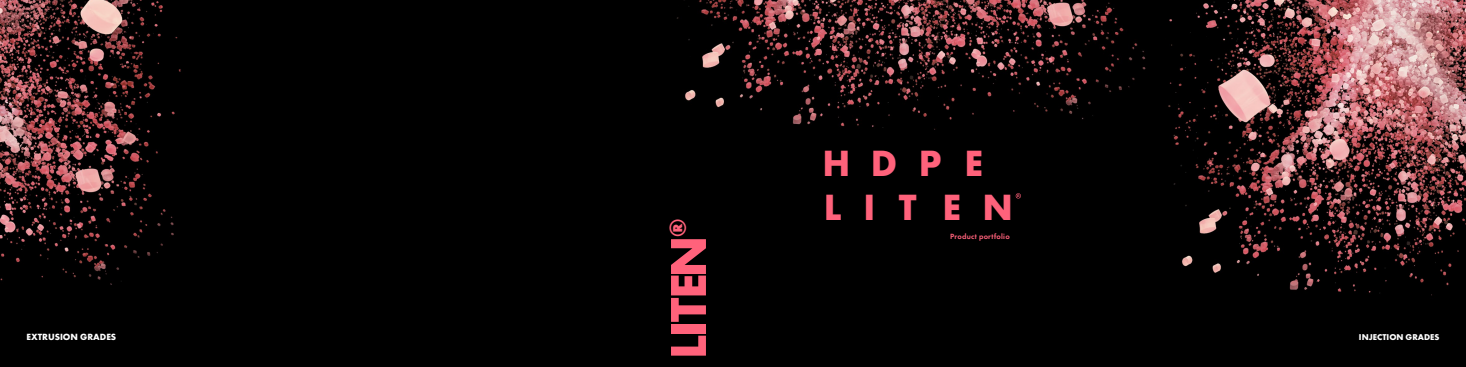
<style>
.page{position:relative;width:1466px;height:367px;background:#fff}
.page>*{position:absolute;margin:0;border:0;box-sizing:border-box;transform-origin:0 0}
.t1{font:700 52.38px "Futura PT";letter-spacing:-.04em;color:#ff627b}
.t2{font:700 37.88px "Futura PT";letter-spacing:.575em;color:#ff627b}
.t3{font:700 9.31px "Futura PT";color:#fff}
.t4{font:700 8.75px "Futura PT";color:#fff}
.t5{font:600 7.81px "Futura PT";letter-spacing:.025em;color:#ff627b}
</style>
<div class="page">
<img style="left:1099px;top:0;width:366px;height:367px">
<img style="left:0;top:0;width:366px;height:367px">
<div style="left:733px;top:0;width:366px;height:367px;background:#000"></div>
<div style="left:366px;top:0;width:367px;height:367px;background:#000"></div>
<img style="left:677px;top:0;width:487px;height:210px">
<svg style="left:1015px;top:193px;width:5px;height:5px"></svg>
<p class="t3" style="left:27px;top:331px;width:91px">EXTRUSION GRADES</p>
<h1 class="t1" style="left:654px;top:359px;width:142px;rotate:-90deg">LITEN<sup>®</sup></h1>
<h2 class="t2" style="left:822px;top:139px;width:162px">HDPE</h2>
<h2 class="t2" style="left:823px;top:183px;width:190px">LITEN</h2>
<p class="t5" style="left:950px;top:232px;width:61px">Product portfolio</p>
<p class="t4" style="left:1358px;top:332px;width:82px">INJECTION GRADES</p>
</div>
